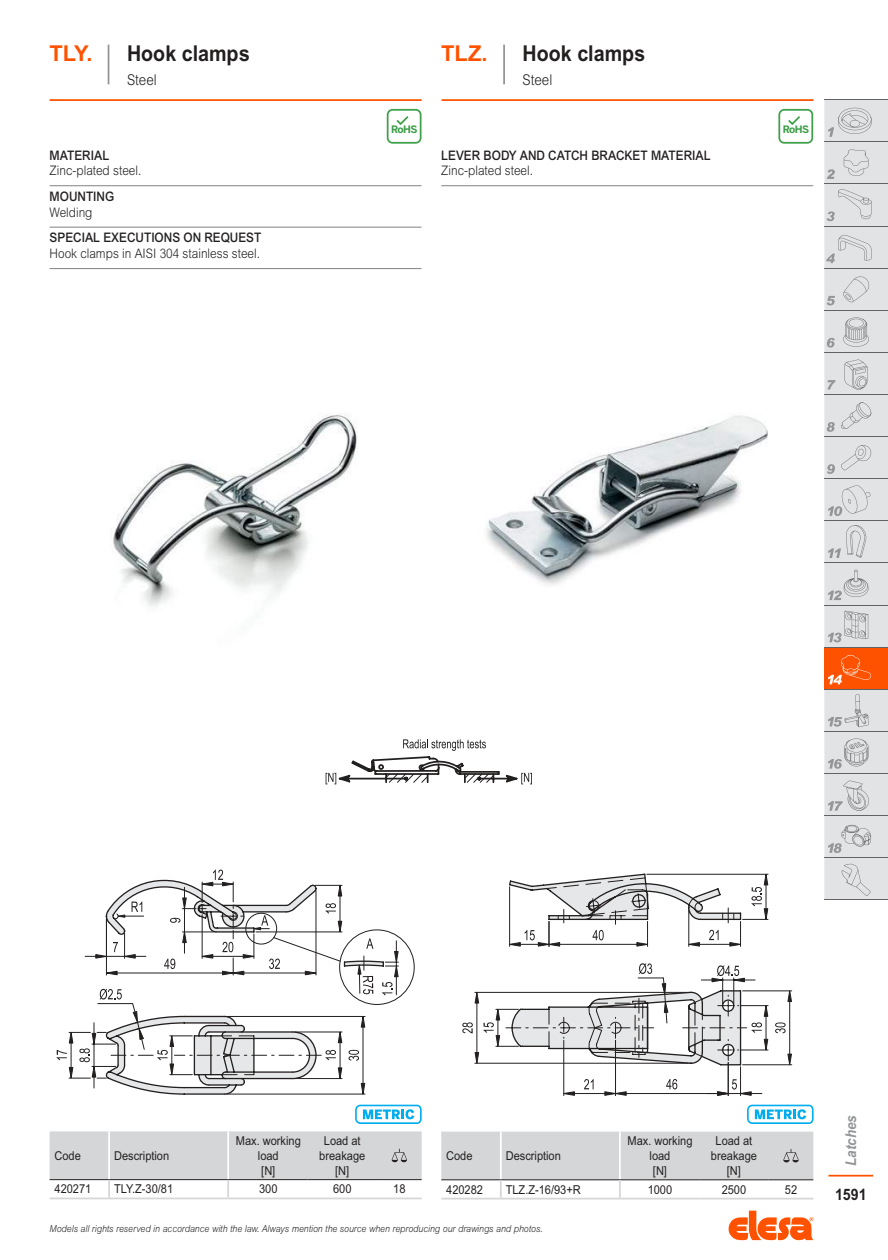
<style>
.page{position:relative;width:888px;height:1260px;background:#fff}
.page>*{position:absolute;margin:0;border:0;box-sizing:border-box;transform-origin:0 0}
.t1{font:700 21.88px "Arial MT Std";color:#221f1f;scale:.9 1}
.t2{font:700 21.88px "Arial MT Std";color:#ff5200}
.t3{font:700 15.75px "Arial MT Std";color:#221f1f;scale:.9 1}
.t4{font:300 14.88px "Arial MT Std";color:#221f1f;scale:.9 1}
.t5{font:italic 700 14.88px "Arial MT Std";color:#939597;scale:.9 1}
.t6{font:300 13.12px "Arial MT Std";color:#221f1f;scale:.9 1}
.t7{font:500 13.12px "Arial MT Std";color:#221f1f;scale:.9 1}
.t8{font:12.25px/14.7px "Arial MT Std";color:#221f1f;text-align:center;scale:.9 1}
.t9{font:700 10.15px "Benton Sans";letter-spacing:-.05em;color:#3d9f48}
.t10{font:italic 300 9.62px "Arial MT Std";color:#221f1f;scale:.9 1}
</style>
<div class="page">
<svg style="left:728px;top:1211px;width:86px;height:29px"></svg>
<hr style="left:828px;top:1175px;width:45px;height:2px;background:#ff5200">
<hr style="left:50px;top:99px;width:372px;height:2px;background:#ff5200">
<hr style="left:441px;top:99px;width:373px;height:2px;background:#ff5200">
<div style="left:824px;top:100px;width:64px;height:800px;background:#e2e3e4"></div>
<div style="left:824px;top:647px;width:64px;height:42px;background:#ff5200"></div>
<hr style="left:824px;top:99px;width:64px;height:1px;background:#656263">
<hr style="left:824px;top:141px;width:64px;height:1px;background:#656263">
<hr style="left:824px;top:183px;width:64px;height:1px;background:#656263">
<hr style="left:824px;top:226px;width:64px;height:1px;background:#656263">
<hr style="left:824px;top:268px;width:64px;height:1px;background:#656263">
<hr style="left:824px;top:310px;width:64px;height:1px;background:#656263">
<hr style="left:824px;top:352px;width:64px;height:1px;background:#656263">
<hr style="left:824px;top:394px;width:64px;height:1px;background:#656263">
<hr style="left:824px;top:436px;width:64px;height:1px;background:#656263">
<hr style="left:824px;top:478px;width:64px;height:1px;background:#656263">
<hr style="left:824px;top:520px;width:64px;height:1px;background:#656263">
<hr style="left:824px;top:563px;width:64px;height:1px;background:#656263">
<hr style="left:824px;top:605px;width:64px;height:1px;background:#656263">
<hr style="left:824px;top:647px;width:64px;height:1px;background:#656263">
<hr style="left:824px;top:689px;width:64px;height:1px;background:#656263">
<hr style="left:824px;top:731px;width:64px;height:1px;background:#656263">
<hr style="left:824px;top:773px;width:64px;height:1px;background:#656263">
<hr style="left:824px;top:815px;width:64px;height:1px;background:#656263">
<hr style="left:824px;top:857px;width:64px;height:1px;background:#656263">
<hr style="left:824px;top:900px;width:64px;height:1px;background:#656263">
<svg style="left:827px;top:169px;width:8px;height:10px"></svg>
<svg style="left:827px;top:296px;width:8px;height:9px"></svg>
<svg style="left:827px;top:338px;width:8px;height:10px"></svg>
<svg style="left:827px;top:380px;width:9px;height:10px"></svg>
<svg style="left:827px;top:422px;width:8px;height:10px"></svg>
<svg style="left:827px;top:464px;width:8px;height:10px"></svg>
<svg style="left:843px;top:317px;width:26px;height:30px"></svg>
<svg style="left:844px;top:359px;width:24px;height:31px"></svg>
<svg style="left:841px;top:402px;width:30px;height:27px"></svg>
<svg style="left:841px;top:444px;width:30px;height:26px"></svg>
<svg style="left:828px;top:570px;width:40px;height:30px"></svg>
<svg style="left:828px;top:611px;width:40px;height:31px"></svg>
<svg style="left:828px;top:484px;width:43px;height:32px"></svg>
<svg style="left:828px;top:694px;width:40px;height:33px"></svg>
<svg style="left:828px;top:655px;width:43px;height:29px"></svg>
<svg style="left:828px;top:739px;width:40px;height:30px"></svg>
<svg style="left:828px;top:781px;width:41px;height:30px"></svg>
<svg style="left:844px;top:149px;width:24px;height:27px"></svg>
<svg style="left:827px;top:189px;width:45px;height:32px"></svg>
<svg style="left:826px;top:235px;width:46px;height:28px"></svg>
<svg style="left:828px;top:108px;width:44px;height:29px"></svg>
<svg style="left:843px;top:275px;width:26px;height:27px"></svg>
<svg style="left:828px;top:525px;width:39px;height:33px"></svg>
<svg style="left:828px;top:825px;width:43px;height:28px"></svg>
<svg style="left:839px;top:863px;width:32px;height:33px"></svg>
<hr style="left:108px;top:45px;width:1px;height:39px;background:#939597">
<svg style="left:387px;top:109px;width:34px;height:35px"></svg>
<hr style="left:50px;top:185px;width:371px;height:1px;background:#808284">
<hr style="left:50px;top:227px;width:371px;height:1px;background:#808284">
<hr style="left:50px;top:268px;width:371px;height:1px;background:#808284">
<svg style="left:57px;top:870px;width:358px;height:225px"></svg>
<hr style="left:50px;top:1198px;width:59px;height:1px;background:#d5d6d8">
<hr style="left:109px;top:1198px;width:119px;height:1px;background:#d5d6d8">
<hr style="left:228px;top:1198px;width:80px;height:1px;background:#d5d6d8">
<hr style="left:308px;top:1198px;width:69px;height:1px;background:#d5d6d8">
<hr style="left:377px;top:1198px;width:45px;height:1px;background:#d5d6d8">
<svg style="left:50px;top:1131px;width:372px;height:67px"></svg>
<hr style="left:503px;top:45px;width:2px;height:39px;background:#939597">
<svg style="left:778px;top:109px;width:35px;height:35px"></svg>
<hr style="left:441px;top:185px;width:372px;height:1px;background:#808284">
<svg style="left:326px;top:739px;width:206px;height:45px"></svg>
<svg style="left:462px;top:874px;width:330px;height:222px"></svg>
<svg style="left:508px;top:874px;width:234px;height:193px"></svg>
<hr style="left:441px;top:1198px;width:60px;height:2px;background:#d5d6d8">
<hr style="left:501px;top:1198px;width:119px;height:2px;background:#d5d6d8">
<hr style="left:620px;top:1198px;width:79px;height:2px;background:#d5d6d8">
<hr style="left:699px;top:1198px;width:70px;height:2px;background:#d5d6d8">
<hr style="left:769px;top:1198px;width:44px;height:2px;background:#d5d6d8">
<svg style="left:441px;top:1132px;width:372px;height:67px"></svg>
<img style="left:111px;top:414px;width:247px;height:192px">
<img style="left:485px;top:415px;width:283px;height:170px">
<svg style="left:355px;top:1105px;width:67px;height:19px"></svg>
<svg style="left:747px;top:1105px;width:67px;height:19px"></svg>
<h1 class="t2" style="left:50px;top:45px;width:44px">TLY.</h1>
<h1 class="t1" style="left:127px;top:45px;width:138px">Hook clamps</h1>
<p class="t4" style="left:127px;top:74px;width:35px">Steel</p>
<p class="t7" style="left:50px;top:147px;width:68px">MATERIAL</p>
<p class="t6" style="left:50px;top:166px;width:103px">Zinc-plated steel.</p>
<p class="t7" style="left:50px;top:189px;width:73px">MOUNTING</p>
<p class="t6" style="left:50px;top:207px;width:49px">Welding</p>
<p class="t7" style="left:50px;top:230px;width:237px">SPECIAL EXECUTIONS ON REQUEST</p>
<p class="t6" style="left:50px;top:249px;width:235px">Hook clamps in AISI 304 stainless steel.</p>
<p class="t9" style="left:391px;top:123px;width:28px">RoHS</p>
<h1 class="t2" style="left:441px;top:45px;width:48px">TLZ.</h1>
<h1 class="t1" style="left:523px;top:45px;width:138px">Hook clamps</h1>
<p class="t4" style="left:523px;top:74px;width:35px">Steel</p>
<p class="t7" style="left:441px;top:147px;width:301px">LEVER BODY AND CATCH BRACKET MATERIAL</p>
<p class="t6" style="left:441px;top:166px;width:103px">Zinc-plated steel.</p>
<p class="t9" style="left:783px;top:123px;width:28px">RoHS</p>
<p class="t8" style="left:55px;top:1149px;width:31px">Code</p>
<p class="t8" style="left:114px;top:1149px;width:63px">Description</p>
<p class="t8" style="left:236px;top:1135px;width:74px">Max. working load<br>[N]</p>
<p class="t8" style="left:319px;top:1135px;width:53px">Load at breakage [N]</p>
<p class="t8" style="left:446px;top:1150px;width:31px">Code</p>
<p class="t8" style="left:506px;top:1150px;width:63px">Description</p>
<p class="t8" style="left:627px;top:1135px;width:74px">Max. working load<br>[N]</p>
<p class="t8" style="left:711px;top:1135px;width:53px">Load at breakage [N]</p>
<p class="t8" style="left:55px;top:1183px;width:42px">420271</p>
<p class="t8" style="left:114px;top:1183px;width:67px">TLY.Z-30/81</p>
<p class="t8" style="left:259px;top:1183px;width:22px">300</p>
<p class="t8" style="left:333px;top:1183px;width:22px">600</p>
<p class="t8" style="left:393px;top:1183px;width:15px">18</p>
<p class="t8" style="left:446px;top:1183px;width:42px">420282</p>
<p class="t8" style="left:506px;top:1183px;width:85px">TLZ.Z-16/93+R</p>
<p class="t8" style="left:648px;top:1183px;width:29px">1000</p>
<p class="t8" style="left:722px;top:1183px;width:29px">2500</p>
<p class="t8" style="left:785px;top:1183px;width:15px">52</p>
<p class="t10" style="left:50px;top:1226px;width:549px">Models all rights reserved in accordance with the law. Always mention the source when reproducing our drawings and photos.</p>
<p class="t5" style="left:842px;top:1166px;width:58px;rotate:-90deg">Latches</p>
<p class="t3" style="left:835px;top:1189px;width:37px">1591</p>
</div>
